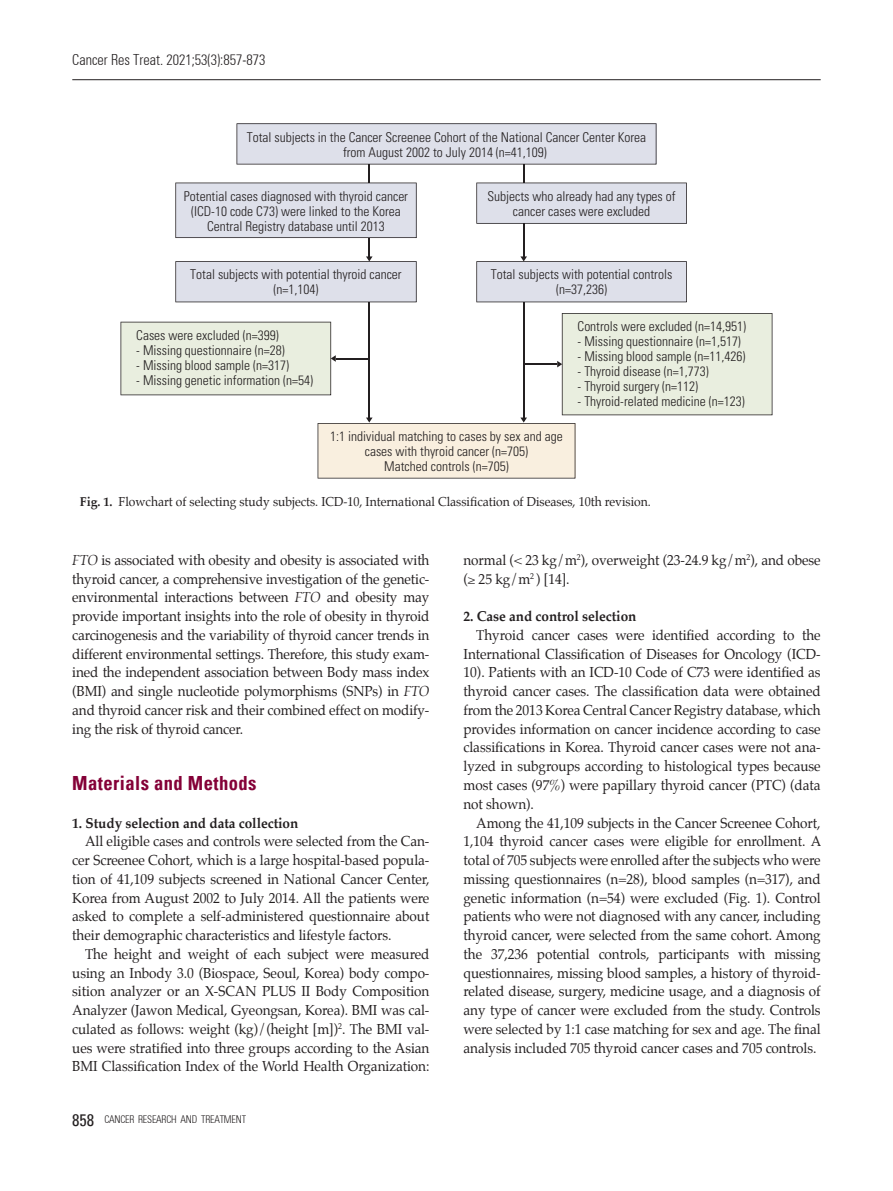
<style>
.page{position:relative;width:893px;height:1191px;background:#fff}
.page>*{position:absolute;margin:0;border:0;box-sizing:border-box;transform-origin:0 0}
.t1{font:700 condensed 19.5px "Univers";letter-spacing:.025em;color:#840037;scale:.95 1}
.t2{font:300 condensed 15px "Univers";color:#231f20;scale:.95 1}
.t3{font:14.25px/18.8px "Palatino";letter-spacing:-.005em;color:#231f20;text-align:justify;scale:.95 1}
.t4{font:700 14.25px "Palatino";letter-spacing:-.005em;color:#231f20;scale:.95 1}
.t5{font:300 condensed 13.5px/15px "Univers";color:#231f20;text-align:center}
.t6{font:12.75px "Palatino";color:#231f20;scale:.95 1}
.t7{font:300 condensed 10.5px "Univers";letter-spacing:-.02em;color:#231f20;scale:.95 1}
.s1{font-weight:700}
.s2{font-style:italic}
.s3{font-weight:400;font-size:16.5px}
</style>
<div class="page">
<hr style="left:523px;top:302px;width:1px;height:118px;background:#231f20">
<hr style="left:368px;top:302px;width:2px;height:118px;background:#231f20">
<svg style="left:175px;top:123px;width:512px;height:179px"></svg>
<svg style="left:121px;top:313px;width:651px;height:165px"></svg>
<hr style="left:336px;top:358px;width:33px;height:1px;background:#231f20">
<hr style="left:72px;top:79px;width:749px;height:1px;background:#231f20">
<p class="t2" style="left:72px;top:51px;width:205px">Cancer Res Treat. 2021;53(3):857-873</p>
<p class="t5" style="left:247px;top:129px;width:401px">Total subjects in the Cancer Screenee Cohort of the National Cancer Center Korea from August 2002 to July 2014 (n=41,109)</p>
<p class="t5" style="left:487px;top:188px;width:190px">Subjects who already had any types of cancer cases were excluded</p>
<p class="t5" style="left:184px;top:188px;width:226px">Potential cases diagnosed with thyroid cancer (ICD-10 code C73) were linked to the Korea<br>Central Registry database until 2013</p>
<p class="t5" style="left:190px;top:267px;width:213px">Total subjects with potential thyroid cancer (n=1,104)</p>
<p class="t5" style="left:136px;top:327px;width:144px">Cases were excluded (n=399)</p>
<p class="t5" style="left:136px;top:342px;width:150px">- Missing questionnaire (n=28)</p>
<p class="t5" style="left:136px;top:357px;width:154px">- Missing blood sample (n=317)</p>
<p class="t5" style="left:136px;top:372px;width:178px">- Missing genetic information (n=54)</p>
<p class="t5" style="left:491px;top:267px;width:183px">Total subjects with potential controls (n=37,236)</p>
<p class="t5" style="left:578px;top:319px;width:170px">Controls were excluded (n=14,951)</p>
<p class="t5" style="left:578px;top:334px;width:165px">- Missing questionnaire (n=1,517)</p>
<p class="t5" style="left:578px;top:349px;width:169px">- Missing blood sample (n=11,426)</p>
<p class="t5" style="left:578px;top:364px;width:133px">- Thyroid disease (n=1,773)</p>
<p class="t5" style="left:578px;top:379px;width:122px">- Thyroid surgery (n=112)</p>
<p class="t5" style="left:578px;top:394px;width:169px">- Thyroid-related medicine (n=123)</p>
<p class="t5" style="left:330px;top:429px;width:234px">1:1 individual matching to cases by sex and age cases with thyroid cancer (n=705)<br>Matched controls (n=705)</p>
<p class="t6" style="left:80px;top:491px;width:603px"><span class="s1">Fig. 1.</span> Flowchart of selecting study subjects. ICD-10, International Classification of Diseases, 10th revision.</p>
<p class="t3" style="left:72px;top:550px;width:378px"><span class="s2">FTO</span> is associated with obesity and obesity is associated with thyroid cancer, a comprehensive investigation of the genetic&shy;environmental interactions between <span class="s2">FTO</span> and obesity may provide important insights into the role of obesity in thyroid carcinogenesis and the variability of thyroid cancer trends in different environmental settings. Therefore, this study exam&shy;ined the independent association between Body mass index (BMI) and single nucleotide polymorphisms (SNPs) in <span class="s2">FTO </span>and thyroid cancer risk and their combined effect on modify&shy;ing the risk of thyroid cancer.</p>
<p class="t1" style="left:72px;top:771px;width:195px">Materials and Methods</p>
<p class="t4" style="left:72px;top:810px;width:239px">1. Study selection and data collection</p>
<p class="t3" style="left:72px;top:832px;width:377px;text-indent:13px">All eligible cases and controls were selected from the Can&shy;cer Screenee Cohort, which is a large hospital-based popula&shy;tion of 41,109 subjects screened in National Cancer Center, Korea from August 2002 to July 2014. All the patients were asked to complete a self-administered questionnaire about their demographic characteristics and lifestyle factors.</p>
<p class="t3" style="left:72px;top:944px;width:378px;text-indent:13px">The height and weight of each subject were measured using an Inbody 3.0 (Biospace, Seoul, Korea) body compo&shy;sition analyzer or an X-SCAN PLUS II Body Composition Analyzer (Jawon Medical, Gyeongsan, Korea). BMI was cal&shy;culated as follows: weight (kg)/(height [m])<sup>2</sup>. The BMI val&shy;ues were stratified into three groups according to the Asian BMI Classification Index of the World Health Organization:</p>
<p class="t7" style="left:72px;top:1113px;width:184px"><span class="s3">858</span> CANCER RESEARCH AND TREATMENT</p>
<p class="t3" style="left:463px;top:550px;width:377px">normal (&lt; 23 kg/m<sup>2</sup>), overweight (23-24.9 kg/m<sup>2</sup>), and obese (≥ 25 kg/m<sup>2</sup> ) [14].</p>
<p class="t4" style="left:463px;top:604px;width:184px">2. Case and control selection</p>
<p class="t3" style="left:463px;top:625px;width:378px;text-indent:13px">Thyroid cancer cases were identified according to the International Classification of Diseases for Oncology (ICD-10). Patients with an ICD-10 Code of C73 were identified as thyroid cancer cases. The classification data were obtained from the 2013 Korea Central Cancer Registry database, which provides information on cancer incidence according to case classifications in Korea. Thyroid cancer cases were not ana&shy;lyzed in subgroups according to histological types because most cases (97%) were papillary thyroid cancer (PTC) (data not shown).</p>
<p class="t3" style="left:463px;top:813px;width:378px;text-indent:13px">Among the 41,109 subjects in the Cancer Screenee Cohort, 1,104 thyroid cancer cases were eligible for enrollment. A total of 705 subjects were enrolled after the subjects who were missing questionnaires (n=28), blood samples (n=317), and genetic information (n=54) were excluded (Fig. 1). Control patients who were not diagnosed with any cancer, including thyroid cancer, were selected from the same cohort. Among the 37,236 potential controls, participants with missing questionnaires, missing blood samples, a history of thyroid&shy;related disease, surgery, medicine usage, and a diagnosis of any type of cancer were excluded from the study. Controls were selected by 1:1 case matching for sex and age. The final analysis included 705 thyroid cancer cases and 705 controls.</p>
</div>
